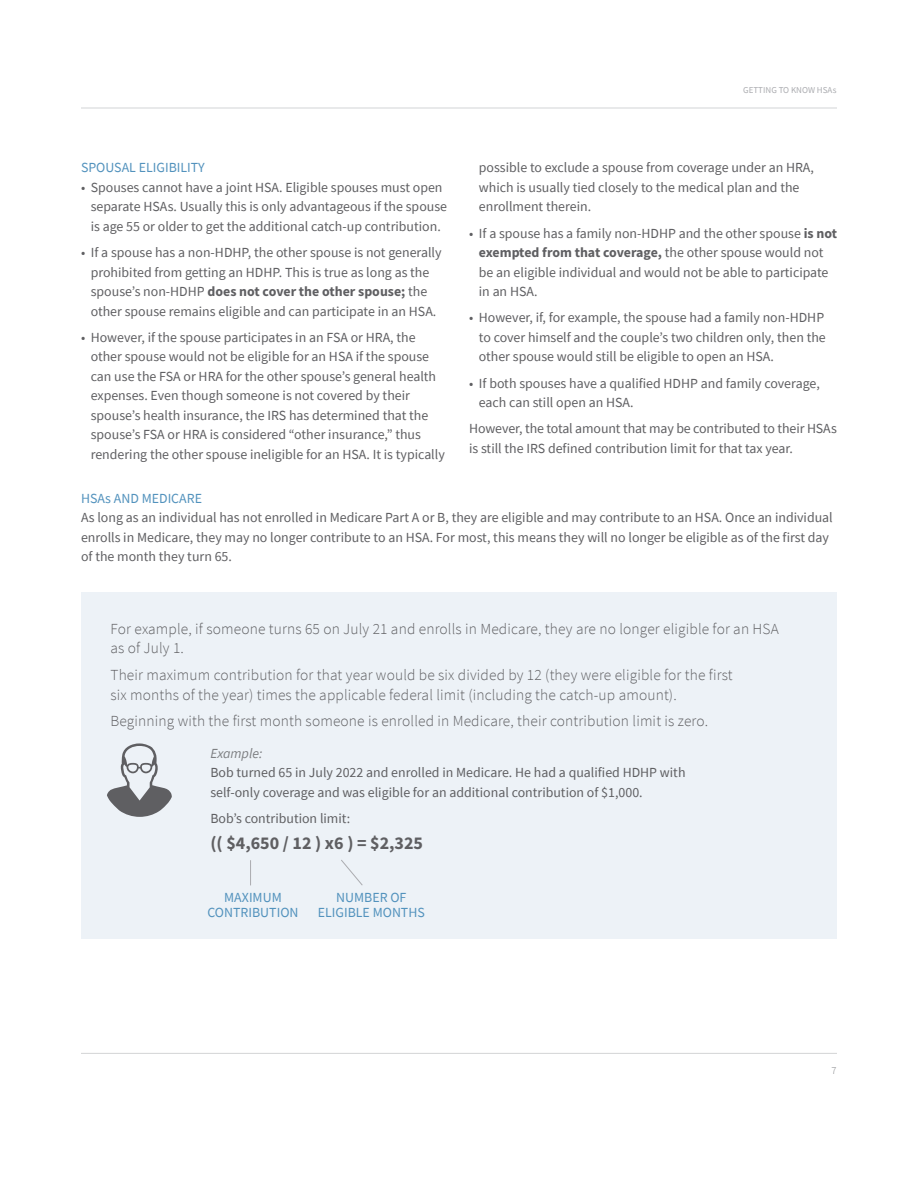
<style>
.page{position:relative;width:918px;height:1188px;background:#fff}
.page>*{position:absolute;margin:0;border:0;box-sizing:border-box;transform-origin:0 0}
.Body_Copy{font:700 18px "Source Sans Pro";color:#5f5f62}
.Body_Copy-2{font:300 15.3px/19.5px "Source Sans Pro";letter-spacing:.01em;color:#5f5f62}
.Body_Copy-3{font:13.8px/19.5px "Source Sans Pro";color:#5f5f62}
.Subhead_-_2nd_Tier{font:13.8px/15px "Source Sans Pro";color:#5292bd;text-align:center}
.Subhead_-_3rd_Tier{font:italic 13.8px "Source Sans Pro";color:#7d7f82}
.t1{font:300 10.5px "Source Sans Pro";color:#848689}
.t2{font:9px "Source Sans Pro";color:#abacb0}
.s1{font-weight:700}
</style>
<div class="page">
<hr style="left:81px;top:1053px;width:756px;height:1px;background:#d3d4d6">
<hr style="left:81px;top:108px;width:756px;height:1px;background:#d3d4d6">
<div style="left:81px;top:592px;width:756px;height:346px;background:#edf2f7"></div>
<svg style="left:107px;top:743px;width:65px;height:74px"></svg>
<svg style="left:341px;top:860px;width:22px;height:26px"></svg>
<svg style="left:250px;top:860px;width:1px;height:25px"></svg>
<p class="t2" style="left:743px;top:85px;width:95px">GETTING TO KNOW HSAs</p>
<p class="Subhead_-_2nd_Tier" style="left:81px;top:160px;width:125px">SPOUSAL ELIGIBILITY</p>
<p class="Body_Copy-3" style="left:91px;top:177px;width:358px;text-indent:-10px">• Spouses cannot have a joint HSA. Eligible spouses must open separate HSAs. Usually this is only advantageous if the spouse is age 55 or older to get the additional catch-up contribution.</p>
<p class="Body_Copy-3" style="left:81px;top:243px;width:362px;text-align:center">• If a spouse has a non-HDHP, the other spouse is not generally prohibited from getting an HDHP. This is true as long as the spouse’s non-HDHP <span class="s1">does not cover the other spouse;</span> the other spouse remains eligible and can participate in an HSA.</p>
<p class="Body_Copy-3" style="left:91px;top:327px;width:356px;text-indent:-10px">• However, if the spouse participates in an FSA or HRA, the other spouse would not be eligible for an HSA if the spouse can use the FSA or HRA for the other spouse’s general health expenses. Even though someone is not covered by their spouse’s health insurance, the IRS has determined that the spouse’s FSA or HRA is considered “other insurance,” thus rendering the other spouse ineligible for an HSA. It is typically</p>
<p class="Body_Copy-3" style="left:479px;top:158px;width:337px">possible to exclude a spouse from coverage under an HRA, which is usually tied closely to the medical plan and the enrollment therein.</p>
<p class="Body_Copy-3" style="left:479px;top:223px;width:360px;text-indent:-10px">• If a spouse has a family non-HDHP and the other spouse <span class="s1">is not exempted from that coverage,</span> the other spouse would not be an eligible individual and would not be able to participate in an HSA.</p>
<p class="Body_Copy-3" style="left:479px;top:308px;width:348px;text-align:justify;text-indent:-10px">• However, if, for example, the spouse had a family non-HDHP to cover himself and the couple’s two children only, then the other spouse would still be eligible to open an HSA.</p>
<p class="Body_Copy-3" style="left:479px;top:373px;width:342px;text-indent:-10px">• If both spouses have a qualified HDHP and family coverage, each can still open an HSA.</p>
<p class="Body_Copy-3" style="left:469px;top:419px;width:369px">However, the total amount that may be contributed to their HSAs is still the IRS defined contribution limit for that tax year.</p>
<p class="Subhead_-_2nd_Tier" style="left:81px;top:491px;width:123px">HSAs AND MEDICARE</p>
<p class="Body_Copy-3" style="left:81px;top:508px;width:753px">As long as an individual has not enrolled in Medicare Part A or B, they are eligible and may contribute to an HSA. Once an individual enrolls in Medicare, they may no longer contribute to an HSA. For most, this means they will no longer be eligible as of the first day of the month they turn 65.</p>
<p class="Body_Copy-2" style="left:110px;top:619px;width:670px">For example, if someone turns 65 on July 21 and enrolls in Medicare, they are no longer eligible for an HSA as of July 1.</p>
<p class="Body_Copy-2" style="left:110px;top:665px;width:624px">Their maximum contribution for that year would be six divided by 12 (they were eligible for the first six months of the year) times the applicable federal limit (including the catch-up amount).</p>
<p class="Body_Copy-2" style="left:110px;top:711px;width:599px">Beginning with the first month someone is enrolled in Medicare, their contribution limit is zero.</p>
<p class="Subhead_-_3rd_Tier" style="left:210px;top:744px;width:54px">Example:</p>
<p class="Body_Copy-3" style="left:210px;top:763px;width:477px">Bob turned 65 in July 2022 and enrolled in Medicare. He had a qualified HDHP with self-only coverage and was eligible for an additional contribution of $1,000.</p>
<p class="Body_Copy-3" style="left:210px;top:808px;width:141px">Bob’s contribution limit:</p>
<p class="Body_Copy" style="left:210px;top:831px;width:214px">(( $4,650 / 12 ) x6 ) = $2,325</p>
<p class="Subhead_-_2nd_Tier" style="left:224px;top:890px;width:59px">MAXIMUM</p>
<p class="Subhead_-_2nd_Tier" style="left:207px;top:905px;width:93px">CONTRIBUTION</p>
<p class="Subhead_-_2nd_Tier" style="left:318px;top:890px;width:109px">NUMBER OF<br>ELIGIBLE MONTHS</p>
<p class="t1" style="left:831px;top:1064px;width:7px">7</p>
</div>
